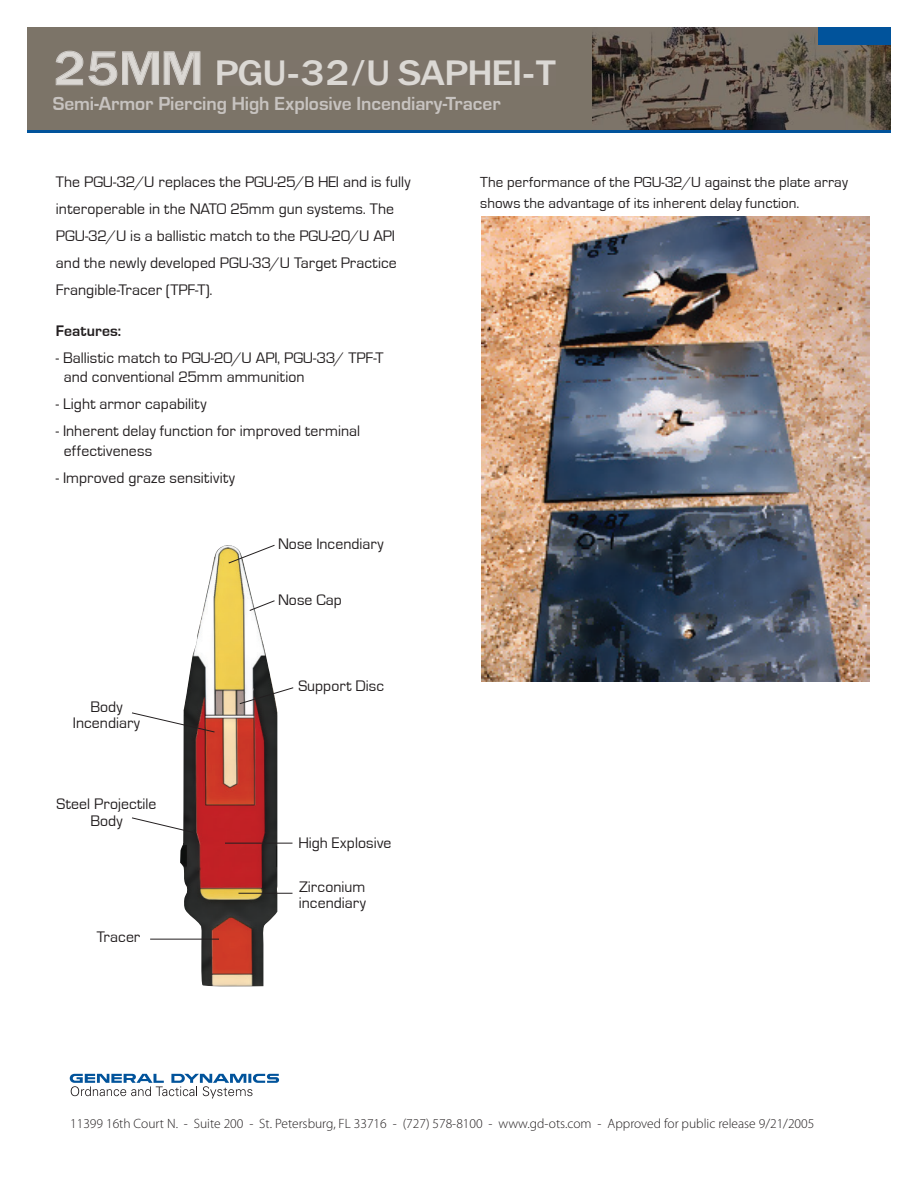
<style>
.page{position:relative;width:918px;height:1188px;background:#fff}
.page>*{position:absolute;margin:0;border:0;box-sizing:border-box;transform-origin:0 0}
.t1{font:35.1px "Framina";color:#dbd8d4;scale:1.11 1}
.t2{font:700 19.5px "Eurostile";letter-spacing:-.005em;color:#c7c3c0}
.t3{font:15.75px/27px "Eurostile";letter-spacing:.005em;color:#231f20}
.t4{font:700 15.75px "Eurostile";letter-spacing:.01em;color:#231f20}
.t5{font:15px/21px "Eurostile";letter-spacing:.005em;color:#231f20}
.t6{font:300 13.5px "Myriad Pro";color:#231f20}
.s1{font-size:47.25px}
</style>
<div class="page">
<div style="left:27px;top:116px;width:864px;height:17px;background:linear-gradient(to right,#01539b,#01539b)"></div>
<div style="left:27px;top:27px;width:864px;height:102px;background:#7c7468"></div>
<svg style="left:56px;top:51px;width:145px;height:35px"></svg>
<img style="left:593px;top:27px;width:298px;height:103px">
<div style="left:819px;top:27px;width:72px;height:18px;background:#01539b"></div>
<svg style="left:70px;top:1074px;width:209px;height:25px"></svg>
<img style="left:180px;top:545px;width:97px;height:442px">
<hr style="left:150px;top:939px;width:69px;height:1px;background:#231f20">
<svg style="left:132px;top:817px;width:62px;height:16px"></svg>
<svg style="left:132px;top:712px;width:83px;height:21px"></svg>
<hr style="left:225px;top:843px;width:67px;height:1px;background:#231f20">
<hr style="left:238px;top:893px;width:54px;height:1px;background:#231f20">
<svg style="left:228px;top:544px;width:47px;height:20px"></svg>
<svg style="left:249px;top:600px;width:26px;height:11px"></svg>
<svg style="left:239px;top:687px;width:55px;height:18px"></svg>
<img style="left:481px;top:216px;width:388px;height:465px">
<h1 class="t1" style="left:53px;top:51px;width:456px"><span class="s1">25MM</span> PGU-32/U SAPHEI-T</h1>
<p class="t2" style="left:53px;top:93px;width:449px">Semi-Armor Piercing High Explosive Incendiary-Tracer</p>
<p class="t3" style="left:56px;top:169px;width:356px">The PGU-32/U replaces the PGU-25/B HEI and is fully interoperable in the NATO 25mm gun systems. The PGU-32/U is a ballistic match to the PGU-20/U API and the newly developed PGU-33/U Target Practice Frangible-Tracer (TPF-T).</p>
<p class="t4" style="left:56px;top:322px;width:67px">Features:</p>
<p class="t3" style="left:64px;top:348px;width:321px;line-height:19.5px;text-indent:-8px">- Ballistic match to PGU-20/U API, PGU-33/ TPF-T and conventional 25mm ammunition</p>
<p class="t3" style="left:56px;top:391px;width:152px">- Light armor capability</p>
<p class="t3" style="left:64px;top:422px;width:298px;line-height:19.5px;text-indent:-8px">- Inherent delay function for improved terminal effectiveness</p>
<p class="t3" style="left:56px;top:465px;width:181px">- Improved graze sensitivity</p>
<p class="t3" style="left:278px;top:531px;width:107px">Nose Incendiary</p>
<p class="t3" style="left:278px;top:586px;width:65px">Nose Cap</p>
<p class="t3" style="left:73px;top:699px;width:69px;line-height:16.5px;text-align:center">Body<br>Incendiary</p>
<p class="t3" style="left:57px;top:796px;width:101px;line-height:16.5px;text-align:center">Steel Projectile<br>Body</p>
<p class="t3" style="left:97px;top:924px;width:45px">Tracer</p>
<p class="t3" style="left:298px;top:673px;width:87px">Support Disc</p>
<p class="t3" style="left:298px;top:829px;width:94px">High Explosive</p>
<p class="t3" style="left:299px;top:879px;width:69px;line-height:16.5px">Zirconium incendiary</p>
<p class="t5" style="left:480px;top:172px;width:369px">The performance of the PGU-32/U against the plate array shows the advantage of its inherent delay function.</p>
<p class="t6" style="left:70px;top:1116px;width:746px">11399 16th Court N. - Suite 200 - St. Petersburg, FL 33716 - (727) 578-8100 - www.gd-ots.com - Approved for public release 9/21/2005</p>
</div>
